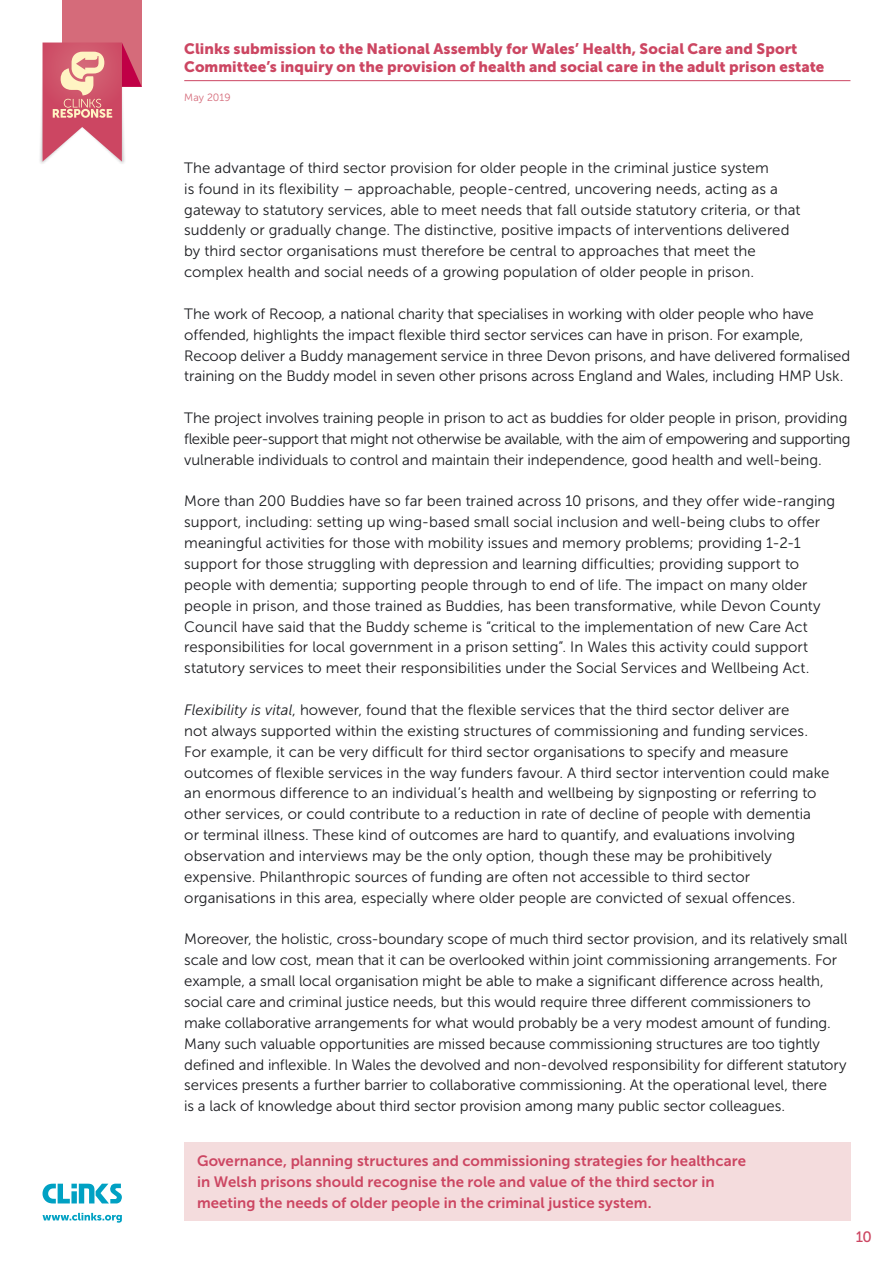
<style>
.page{position:relative;width:893px;height:1263px;background:#fff}
.page>*{position:absolute;margin:0;border:0;box-sizing:border-box;transform-origin:0 0}
.t1{font:15px/20.9px "Museo Sans 300";letter-spacing:-.005em;color:#1b1c20}
.t2{font:15px/21px "Museo Sans 700";letter-spacing:.005em;color:#cc4662}
.t3{font:15px/18px "Museo Sans 900";letter-spacing:.005em;color:#cc4662}
.t4{font:15px "Museo Sans 500";color:#cc4662}
.t5{font:10.5px "Museo Sans 300";letter-spacing:.005em;color:#d56b7a}
.s1{font-style:italic}
</style>
<div class="page">
<div style="left:62px;top:0;width:80px;height:87px;background:#d56b7a"></div>
<div style="left:38px;top:48px;width:88px;height:117px;background:#1b1c20;opacity:.25"></div>
<svg style="left:43px;top:43px;width:99px;height:119px"></svg>
<hr style="left:184px;top:80px;width:666px;height:1px;background:#cc4662">
<svg style="left:43px;top:1213px;width:79px;height:10px"></svg>
<svg style="left:43px;top:1183px;width:79px;height:20px"></svg>
<div style="left:184px;top:1142px;width:666px;height:79px;background:#f4dcdd"></div>
<p class="t3" style="left:184px;top:39px;width:642px">Clinks submission to the National Assembly for Wales’ Health, Social Care and Sport<br>Committee’s inquiry on the provision of health and social care in the adult prison estate</p>
<p class="t5" style="left:184px;top:92px;width:48px">May 2019</p>
<p class="t1" style="left:184px;top:157px;width:618px">The advantage of third sector provision for older people in the criminal justice system<br>is found in its flexibility – approachable, people-centred, uncovering needs, acting as a gateway to statutory services, able to meet needs that fall outside statutory criteria, or that suddenly or gradually change. The distinctive, positive impacts of interventions delivered by third sector organisations must therefore be central to approaches that meet the complex health and social needs of a growing population of older people in prison.</p>
<p class="t1" style="left:184px;top:303px;width:668px">The work of Recoop, a national charity that specialises in working with older people who have offended, highlights the impact flexible third sector services can have in prison. For example, Recoop deliver a Buddy management service in three Devon prisons, and have delivered formalised training on the Buddy model in seven other prisons across England and Wales, including HMP Usk.</p>
<p class="t1" style="left:184px;top:408px;width:668px">The project involves training people in prison to act as buddies for older people in prison, providing flexible peer-support that might not otherwise be available, with the aim of empowering and supporting vulnerable individuals to control and maintain their independence, good health and well-being.</p>
<p class="t1" style="left:184px;top:491px;width:653px">More than 200 Buddies have so far been trained across 10 prisons, and they offer wide-ranging support, including: setting up wing-based small social inclusion and well-being clubs to offer meaningful activities for those with mobility issues and memory problems; providing 1-2-1 support for those struggling with depression and learning difficulties; providing support to people with dementia; supporting people through to end of life. The impact on many older people in prison, and those trained as Buddies, has been transformative, while Devon County Council have said that the Buddy scheme is “critical to the implementation of new Care Act responsibilities for local government in a prison setting”. In Wales this activity could support statutory services to meet their responsibilities under the Social Services and Wellbeing Act.</p>
<p class="t1" style="left:184px;top:699px;width:647px"><span class="s1">Flexibility is vital</span>, however, found that the flexible services that the third sector deliver are<br>not always supported within the existing structures of commissioning and funding services.<br>For example, it can be very difficult for third sector organisations to specify and measure outcomes of flexible services in the way funders favour. A third sector intervention could make an enormous difference to an individual’s health and wellbeing by signposting or referring to other services, or could contribute to a reduction in rate of decline of people with dementia or terminal illness. These kind of outcomes are hard to quantify, and evaluations involving observation and interviews may be the only option, though these may be prohibitively expensive. Philanthropic sources of funding are often not accessible to third sector organisations in this area, especially where older people are convicted of sexual offences.</p>
<p class="t1" style="left:184px;top:929px;width:665px">Moreover, the holistic, cross-boundary scope of much third sector provision, and its relatively small scale and low cost, mean that it can be overlooked within joint commissioning arrangements. For example, a small local organisation might be able to make a significant difference across health, social care and criminal justice needs, but this would require three different commissioners to make collaborative arrangements for what would probably be a very modest amount of funding.<br>Many such valuable opportunities are missed because commissioning structures are too tightly defined and inflexible. In Wales the devolved and non-devolved responsibility for different statutory services presents a further barrier to collaborative commissioning. At the operational level, there<br>is a lack of knowledge about third sector provision among many public sector colleagues.</p>
<p class="t2" style="left:197px;top:1150px;width:551px">Governance, planning structures and commissioning strategies for healthcare in Welsh prisons should recognise the role and value of the third sector in meeting the needs of older people in the criminal justice system.</p>
<p class="t4" style="left:856px;top:1228px;width:18px">10</p>
</div>
